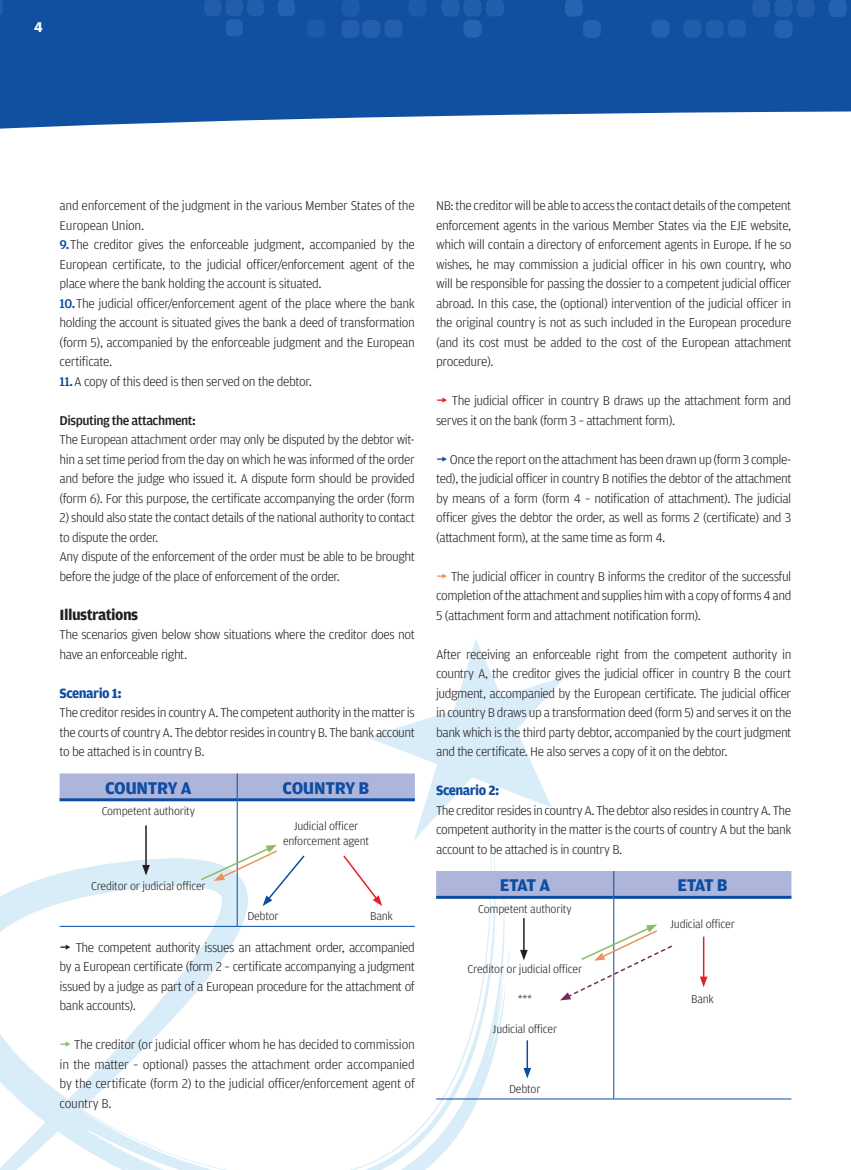
<style>
.page{position:relative;width:851px;height:1170px;background:#fff}
.page>*{position:absolute;margin:0;border:0;box-sizing:border-box;transform-origin:0 0}
.t1{font:700 18px "Amplitude";letter-spacing:-.02em;color:#0d4da1}
.t2{font:700 15.75px "Amplitude";letter-spacing:-.035em;color:#231f20}
.t3{font:700 15px "Amplitude";color:#fff}
.t4{font:700 14.25px "Amplitude";letter-spacing:-.035em;color:#0d4da1}
.t5{font:300 13.5px/19.5px "Amplitude";letter-spacing:-.035em;color:#231f20;text-align:justify}
.t6{font:500 13.5px "Amplitude";letter-spacing:-.035em;color:#231f20}
.t7{font:300 12px/15px "Amplitude";letter-spacing:-.02em;color:#231f20;text-align:center}
.s1{font-weight:500;color:#0d4da1}
</style>
<div class="page">
<svg style="left:0;top:810px;width:507px;height:359px"></svg>
<svg style="left:507px;top:951px;width:2px;height:20px"></svg>
<svg style="left:366px;top:639px;width:200px;height:201px"></svg>
<svg style="left:0;top:0;width:850px;height:129px;background:#2860aa"></svg>
<div style="left:307px;top:20px;width:18px;height:18px;background:#1a5baa;border-radius:6px"></div>
<div style="left:341px;top:20px;width:18px;height:18px;background:#235fad;border-radius:6px"></div>
<div style="left:362px;top:20px;width:18px;height:18px;background:#235fad;border-radius:6px"></div>
<div style="left:384px;top:20px;width:18px;height:18px;background:#235fad;border-radius:6px"></div>
<svg style="left:341px;top:0;width:18px;height:17px"></svg>
<svg style="left:408px;top:0;width:18px;height:17px"></svg>
<svg style="left:441px;top:0;width:63px;height:17px"></svg>
<div style="left:463px;top:20px;width:18px;height:18px;background:#2466b2;border-radius:6px"></div>
<svg style="left:565px;top:0;width:18px;height:17px"></svg>
<div style="left:583px;top:20px;width:17px;height:18px;background:#2163b0;border-radius:6px"></div>
<div style="left:651px;top:20px;width:18px;height:18px;background:#2163b0;border-radius:6px"></div>
<div style="left:683px;top:20px;width:18px;height:18px;background:#205eac;border-radius:6px"></div>
<div style="left:705px;top:20px;width:18px;height:18px;background:#205eac;border-radius:6px"></div>
<div style="left:727px;top:20px;width:18px;height:18px;background:#205eac;border-radius:6px"></div>
<div style="left:774px;top:20px;width:18px;height:18px;background:#2163b0;border-radius:6px"></div>
<div style="left:828px;top:0;width:18px;height:17px;background:#2163b0;border-radius:6px"></div>
<div style="left:796px;top:0;width:18px;height:17px;background:#205eac;border-radius:6px"></div>
<svg style="left:774px;top:0;width:18px;height:17px"></svg>
<div style="left:752px;top:0;width:18px;height:17px;background:#205eac;border-radius:6px"></div>
<div style="left:225px;top:19px;width:18px;height:17px;background:#2163b0;border-radius:6px"></div>
<svg style="left:278px;top:0;width:17px;height:16px"></svg>
<svg style="left:204px;top:0;width:60px;height:16px"></svg>
<svg style="left:0;top:0;width:3px;height:15px"></svg>
<div style="left:60px;top:773px;width:355px;height:25px;background:#aeb5db"></div>
<hr style="left:60px;top:798px;width:177px;height:3px;background:#0d4da1">
<hr style="left:60px;top:925px;width:177px;height:1px;background:#0d4da1">
<hr style="left:237px;top:801px;width:1px;height:124px;background:#0d4da1">
<hr style="left:237px;top:798px;width:178px;height:3px;background:#0d4da1">
<hr style="left:237px;top:925px;width:178px;height:1px;background:#0d4da1">
<div style="left:436px;top:871px;width:355px;height:24px;background:#aeb5db"></div>
<hr style="left:436px;top:895px;width:177px;height:3px;background:#0d4da1">
<hr style="left:436px;top:1098px;width:177px;height:1px;background:#0d4da1">
<hr style="left:613px;top:898px;width:1px;height:200px;background:#0d4da1">
<hr style="left:613px;top:895px;width:178px;height:3px;background:#0d4da1">
<hr style="left:613px;top:1098px;width:178px;height:1px;background:#0d4da1">
<hr style="left:145px;top:825px;width:2px;height:42px;background:#231f20">
<svg style="left:142px;top:864px;width:8px;height:11px"></svg>
<hr style="left:523px;top:918px;width:1px;height:34px;background:#231f20">
<svg style="left:520px;top:949px;width:7px;height:11px"></svg>
<hr style="left:526px;top:1040px;width:2px;height:30px;background:#0d4da1">
<svg style="left:523px;top:1067px;width:8px;height:11px"></svg>
<svg style="left:342px;top:853px;width:40px;height:53px"></svg>
<svg style="left:199px;top:844px;width:107px;height:62px"></svg>
<hr style="left:702px;top:936px;width:2px;height:42px;background:#e41f25">
<svg style="left:700px;top:976px;width:7px;height:11px"></svg>
<svg style="left:560px;top:924px;width:112px;height:76px"></svg>
<svg style="left:61px;top:943px;width:9px;height:6px"></svg>
<svg style="left:61px;top:1041px;width:9px;height:5px"></svg>
<p class="t3" style="left:34px;top:19px;width:10px">4</p>
<p class="t5" style="left:60px;top:196px;width:357px;text-align:left">and enforcement of the judgment in the various Member States of the European Union.<br><span class="s1">9.</span>The creditor gives the enforceable judgment, accompanied by the European certificate, to the judicial officer/enforcement agent of the place where the bank holding the account is situated.<br><span class="s1">10.</span>The judicial officer/enforcement agent of the place where the bank holding the account is situated gives the bank a deed of transformation (form 5), accompanied by the enforceable judgment and the European certificate.<br><span class="s1">11.</span>A copy of this deed is then served on the debtor.</p>
<p class="t6" style="left:60px;top:412px;width:138px">Disputing the attachment:</p>
<p class="t5" style="left:60px;top:430px;width:357px">The European attachment order may only be disputed by the debtor wit&shy;hin a set time period from the day on which he was informed of the order and before the judge who issued it. A dispute form should be provided (form 6). For this purpose, the certificate accompanying the order (form</p>
<p class="t5" style="left:60px;top:508px;width:357px;text-align:left">2) should also state the contact details of the national authority to contact to dispute the order.<br>Any dispute of the enforcement of the order must be able to be brought before the judge of the place of enforcement of the order.</p>
<p class="t2" style="left:60px;top:606px;width:80px">Illustrations</p>
<p class="t5" style="left:60px;top:625px;width:357px">The scenarios given below show situations where the creditor does not have an enforceable right.</p>
<p class="t4" style="left:60px;top:685px;width:64px">Scenario 1:</p>
<p class="t5" style="left:60px;top:703px;width:357px">The creditor resides in country A. The competent authority in the matter is the courts of country A. The debtor resides in country B. The bank account to be attached is in country B.</p>
<h1 class="t1" style="left:105px;top:777px;width:88px">COUNTRY A</h1>
<h1 class="t1" style="left:282px;top:777px;width:88px">COUNTRY B</h1>
<p class="t7" style="left:102px;top:803px;width:95px">Competent authority</p>
<p class="t7" style="left:91px;top:878px;width:116px">Creditor or judicial officer</p>
<p class="t7" style="left:283px;top:818px;width:87px">Judicial officer enforcement agent</p>
<p class="t7" style="left:247px;top:908px;width:33px">Debtor</p>
<p class="t7" style="left:370px;top:908px;width:24px">Bank</p>
<p class="t5" style="left:60px;top:937px;width:357px;text-indent:16px">The competent authority issues an attachment order, accompanied by a European certificate (form 2 – certificate accompanying a judgment issued by a judge as part of a European procedure for the attachment of bank accounts).</p>
<p class="t5" style="left:60px;top:1034px;width:357px;text-indent:14px">The creditor (or judicial officer whom he has decided to commission in the matter – optional) passes the attachment order accompanied by the certificate (form 2) to the judicial officer/enforcement agent of country B.</p>
<p class="t5" style="left:436px;top:196px;width:357px">NB: the creditor will be able to access the contact details of the competent enforcement agents in the various Member States via the EJE website, which will contain a directory of enforcement agents in Europe. If he so wishes, he may commission a judicial officer in his own country, who will be responsible for passing the dossier to a competent judicial officer abroad. In this case, the (optional) intervention of the judicial officer in the original country is not as such included in the European procedure (and its cost must be added to the cost of the European attachment procedure).</p>
<p class="t5" style="left:436px;top:391px;width:356px;text-indent:16px">The judicial officer in country B draws up the attachment form and serves it on the bank (form 3 – attachment form).</p>
<p class="t5" style="left:436px;top:449px;width:357px;text-indent:14px">Once the report on the attachment has been drawn up (form 3 comple&shy;ted), the judicial officer in country B notifies the debtor of the attachment by means of a form (form 4 – notification of attachment). The judicial officer gives the debtor the order, as well as forms 2 (certificate) and 3 (attachment form), at the same time as form 4.</p>
<p class="t5" style="left:436px;top:566px;width:357px;text-indent:15px">The judicial officer in country B informs the creditor of the successful completion of the attachment and supplies him with a copy of forms 4 and 5 (attachment form and attachment notification form).</p>
<p class="t5" style="left:436px;top:644px;width:357px">After receiving an enforceable right from the competent authority in country A, the creditor gives the judicial officer in country B the court judgment, accompanied by the European certificate. The judicial officer in country B draws up a transformation deed (form 5) and serves it on the bank which is the third party debtor, accompanied by the court judgment and the certificate. He also serves a copy of it on the debtor.</p>
<p class="t4" style="left:436px;top:782px;width:65px">Scenario 2:</p>
<p class="t5" style="left:436px;top:800px;width:357px">The creditor resides in country A. The debtor also resides in country A. The competent authority in the matter is the courts of country A but the bank account to be attached is in country B.</p>
<h1 class="t1" style="left:499px;top:875px;width:52px">ETAT A</h1>
<h1 class="t1" style="left:677px;top:875px;width:52px">ETAT B</h1>
<p class="t7" style="left:478px;top:901px;width:95px">Competent authority</p>
<p class="t7" style="left:467px;top:961px;width:116px">Creditor or judicial officer</p>
<p class="t7" style="left:517px;top:991px;width:16px">***</p>
<p class="t7" style="left:492px;top:1021px;width:66px">Judicial officer</p>
<p class="t7" style="left:509px;top:1081px;width:33px">Debtor</p>
<p class="t7" style="left:670px;top:916px;width:66px">Judicial officer</p>
<p class="t7" style="left:691px;top:991px;width:24px">Bank</p>
</div>
